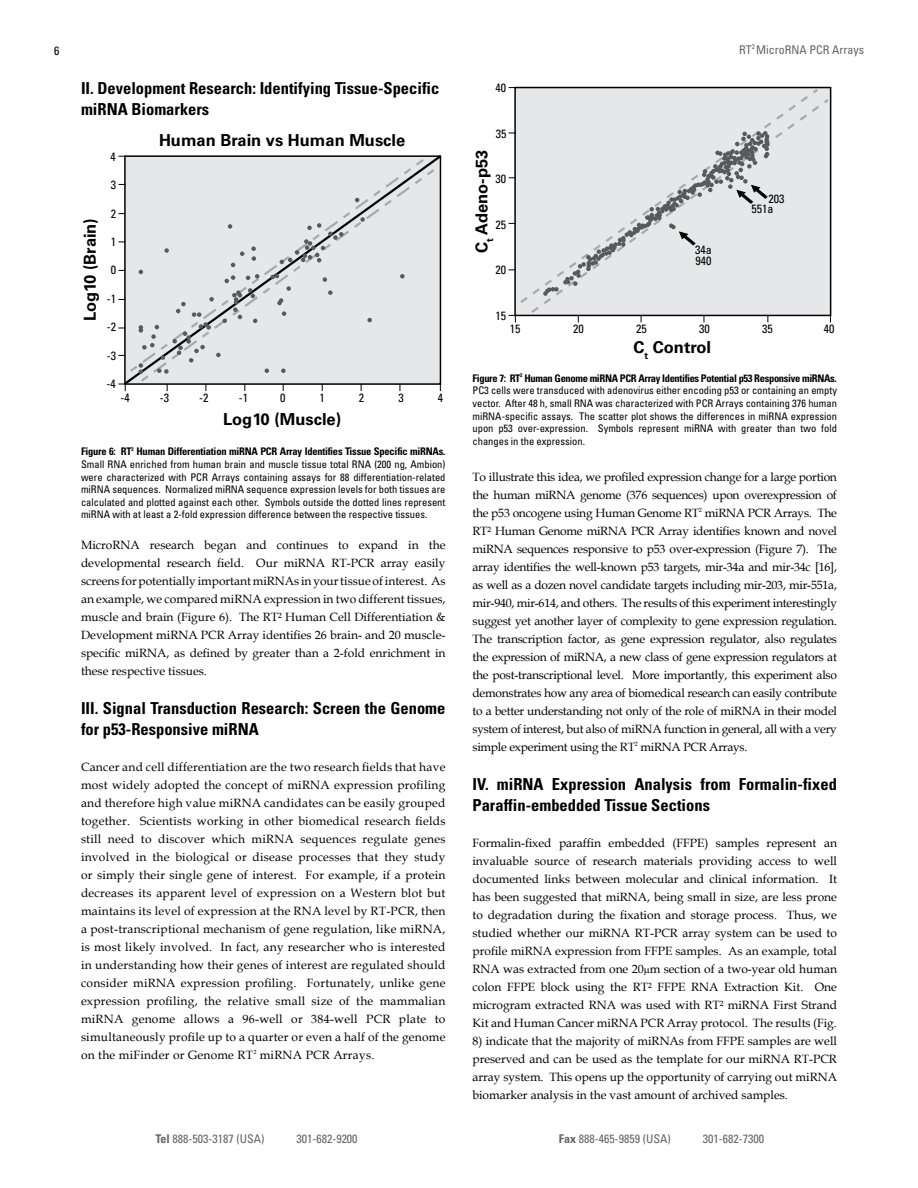
<style>
.page{position:relative;width:918px;height:1188px;background:#fff}
.page>*{position:absolute;margin:0;border:0;box-sizing:border-box;transform-origin:0 0}
.t1{font:700 condensed 16.5px/21px "Univers";color:#000}
.t2{font:700 16.5px "Univers";color:#000}
.t3{font:12px/18px "Book Antiqua";color:#000;text-align:justify}
.t4{font:condensed 12px "Univers";color:#636467}
.t5{font:condensed 12px/10.6px "Univers";color:#000}
.t6{font:condensed 10.5px/12.6px "Univers";color:#000;text-align:justify}
.t7{font:condensed 7.05px "Univers";color:#636467}
.s1{font-weight:700}
</style>
<div class="page">
<svg style="left:509px;top:315px;width:7px;height:7px"></svg>
<svg style="left:518px;top:87px;width:302px;height:218px;background:#d4d5d6"></svg>
<div style="left:529px;top:97px;width:302px;height:218px;background:#e6e7e8"></div>
<svg style="left:543px;top:131px;width:227px;height:165px;background:#dadbdc"></svg>
<svg style="left:118px;top:384px;width:8px;height:7px"></svg>
<svg style="left:122px;top:155px;width:320px;height:232px;background:#dfe0e1"></svg>
<svg style="left:139px;top:270px;width:4px;height:4px"></svg>
<svg style="left:164px;top:248px;width:5px;height:5px"></svg>
<svg style="left:228px;top:224px;width:4px;height:5px"></svg>
<svg style="left:231px;top:263px;width:4px;height:4px"></svg>
<svg style="left:240px;top:251px;width:4px;height:5px"></svg>
<svg style="left:251px;top:246px;width:5px;height:15px"></svg>
<svg style="left:355px;top:198px;width:4px;height:4px"></svg>
<svg style="left:360px;top:217px;width:5px;height:5px"></svg>
<svg style="left:280px;top:223px;width:64px;height:41px;background:#c8c9ca"></svg>
<svg style="left:270px;top:274px;width:9px;height:5px"></svg>
<svg style="left:246px;top:274px;width:13px;height:6px"></svg>
<svg style="left:225px;top:275px;width:10px;height:8px"></svg>
<svg style="left:323px;top:277px;width:4px;height:5px"></svg>
<svg style="left:400px;top:274px;width:5px;height:5px"></svg>
<svg style="left:286px;top:286px;width:5px;height:5px"></svg>
<svg style="left:328px;top:290px;width:5px;height:5px"></svg>
<svg style="left:367px;top:318px;width:5px;height:4px"></svg>
<svg style="left:277px;top:298px;width:6px;height:7px"></svg>
<svg style="left:282px;top:311px;width:4px;height:5px"></svg>
<svg style="left:248px;top:288px;width:7px;height:10px"></svg>
<svg style="left:253px;top:319px;width:4px;height:4px"></svg>
<svg style="left:265px;top:368px;width:4px;height:5px"></svg>
<svg style="left:281px;top:368px;width:5px;height:5px"></svg>
<svg style="left:139px;top:290px;width:103px;height:84px;background:#d4d5d6"></svg>
<p class="t7" style="left:752px;top:42px;width:5px">2</p>
<p class="t5" style="left:54px;top:46px;width:7px">6</p>
<p class="t4" style="left:739px;top:42px;width:126px">RT MicroRNA PCR Arrays</p>
<h1 class="t1" style="left:81px;top:78px;width:360px">II. Development Research: Identifying Tissue-Specific miRNA Biomarkers</h1>
<h1 class="t2" style="left:81px;top:321px;width:105px;rotate:-90deg">Log10 (Brain)</h1>
<p class="t5" style="left:111px;top:151px;width:7px">4</p>
<p class="t5" style="left:111px;top:179px;width:7px">3</p>
<p class="t5" style="left:111px;top:208px;width:7px">2</p>
<p class="t5" style="left:111px;top:236px;width:7px">1</p>
<p class="t5" style="left:111px;top:265px;width:7px">0</p>
<p class="t5" style="left:107px;top:293px;width:11px">-1</p>
<p class="t5" style="left:107px;top:322px;width:11px">-2</p>
<p class="t5" style="left:107px;top:350px;width:11px">-3</p>
<p class="t5" style="left:107px;top:378px;width:11px">-4</p>
<h1 class="t2" style="left:159px;top:130px;width:248px">Human Brain vs Human Muscle</h1>
<p class="t5" style="left:120px;top:392px;width:11px">-4</p>
<p class="t5" style="left:160px;top:392px;width:11px">-3</p>
<p class="t5" style="left:199px;top:392px;width:11px">-2</p>
<p class="t5" style="left:239px;top:392px;width:11px">-1</p>
<p class="t5" style="left:280px;top:392px;width:7px">0</p>
<p class="t5" style="left:320px;top:392px;width:7px">1</p>
<p class="t5" style="left:359px;top:392px;width:7px">2</p>
<p class="t5" style="left:398px;top:392px;width:7px">3</p>
<p class="t5" style="left:438px;top:392px;width:7px">4</p>
<h1 class="t2" style="left:223px;top:409px;width:120px">Log10 (Muscle)</h1>
<p class="t6" style="left:81px;top:445px;width:366px"><span class="s1">Figure 6: RT</span><sup>2</sup> <span class="s1">Human Differentiation miRNA PCR Array Identifies Tissue Specific miRNAs.<br></span>Small RNA enriched from human brain and muscle tissue total RNA (200 ng, Ambion) were characterized with PCR Arrays containing assays for 88 differentiation-related miRNA sequences. Normalized miRNA sequence expression levels for both tissues are calculated and plotted against each other. Symbols outside the dotted lines represent miRNA with at least a 2-fold expression difference between the respective tissues.</p>
<p class="t3" style="left:81px;top:536px;width:366px">MicroRNA research began and continues to expand in the developmental research field. Our miRNA RT-PCR array easily screens for potentially important miRNAs in your tissue of interest. As an example, we compared miRNA expression in two different tissues, muscle and brain (Figure 6). The RT² Human Cell Differentiation &amp; Development miRNA PCR Array identifies 26 brain- and 20 muscle&shy;specific miRNA, as defined by greater than a 2-fold enrichment in these respective tissues.</p>
<h1 class="t1" style="left:81px;top:697px;width:366px">III. Signal Transduction Research: Screen the Genome for p53-Responsive miRNA</h1>
<p class="t3" style="left:81px;top:758px;width:366px">Cancer and cell differentiation are the two research fields that have most widely adopted the concept of miRNA expression profiling and therefore high value miRNA candidates can be easily grouped together. Scientists working in other biomedical research fields still need to discover which miRNA sequences regulate genes involved in the biological or disease processes that they study or simply their single gene of interest. For example, if a protein decreases its apparent level of expression on a Western blot but maintains its level of expression at the RNA level by RT-PCR, then a post-transcriptional mechanism of gene regulation, like miRNA, is most likely involved. In fact, any researcher who is interested in understanding how their genes of interest are regulated should consider miRNA expression profiling. Fortunately, unlike gene expression profiling, the relative small size of the mammalian miRNA genome allows a 96-well or 384-well PCR plate to simultaneously profile up to a quarter or even a half of the genome on the miFinder or Genome RT<sup>2</sup> miRNA PCR Arrays.</p>
<p class="t5" style="left:495px;top:82px;width:12px">40</p>
<p class="t5" style="left:496px;top:128px;width:12px">35</p>
<p class="t5" style="left:496px;top:173px;width:12px">30</p>
<p class="t5" style="left:496px;top:219px;width:12px">25</p>
<h1 class="t2" style="left:472px;top:253px;width:104px;rotate:-90deg">C<sub>t</sub> Adeno-p53</h1>
<p class="t5" style="left:496px;top:264px;width:12px">20</p>
<p class="t5" style="left:495px;top:310px;width:12px">15</p>
<p class="t5" style="left:510px;top:323px;width:12px">15</p>
<p class="t5" style="left:573px;top:323px;width:12px">20</p>
<p class="t5" style="left:768px;top:193px;width:17px">203</p>
<p class="t5" style="left:695px;top:245px;width:18px">34a<br>940</p>
<p class="t5" style="left:751px;top:204px;width:23px">551a</p>
<p class="t5" style="left:636px;top:323px;width:12px">25</p>
<p class="t5" style="left:699px;top:323px;width:12px">30</p>
<p class="t5" style="left:762px;top:323px;width:12px">35</p>
<p class="t5" style="left:824px;top:323px;width:12px">40</p>
<h1 class="t2" style="left:634px;top:338px;width:79px">C<sub>t</sub> Control</h1>
<p class="t6" style="left:472px;top:372px;width:366px"><span class="s1">Figure 7: RT</span><sup>2</sup> <span class="s1">Human Genome miRNA PCR Array Identifies Potential p53 Responsive miRNAs.<br></span>PC3 cells were transduced with adenovirus either encoding p53 or containing an empty vector. After 48 h, small RNA was characterized with PCR Arrays containing 376 human miRNA-specific assays. The scatter plot shows the differences in miRNA expression upon p53 over-expression. Symbols represent miRNA with greater than two fold changes in the expression.</p>
<p class="t3" style="left:472px;top:467px;width:366px">To illustrate this idea, we profiled expression change for a large portion the human miRNA genome (376 sequences) upon overexpression of the p53 oncogene using Human Genome RT<sup>2</sup> miRNA PCR Arrays. The RT² Human Genome miRNA PCR Array identifies known and novel miRNA sequences responsive to p53 over-expression (Figure 7). The array identifies the well-known p53 targets, mir-34a and mir-34c [16], as well as a dozen novel candidate targets including mir-203, mir-551a, mir-940, mir-614, and others. The results of this experiment interestingly suggest yet another layer of complexity to gene expression regulation.<br>The transcription factor, as gene expression regulator, also regulates the expression of miRNA, a new class of gene expression regulators at the post-transcriptional level. More importantly, this experiment also demonstrates how any area of biomedical research can easily contribute to a better understanding not only of the role of miRNA in their model system of interest, but also of miRNA function in general, all with a very simple experiment using the RT<sup>2</sup> miRNA PCR Arrays.</p>
<h1 class="t1" style="left:472px;top:773px;width:366px">IV. miRNA Expression Analysis from Formalin-fixed<br>Paraffin-embedded Tissue Sections</h1>
<p class="t3" style="left:472px;top:833px;width:366px">Formalin-fixed paraffin embedded (FFPE) samples represent an invaluable source of research materials providing access to well documented links between molecular and clinical information. It has been suggested that miRNA, being small in size, are less prone to degradation during the fixation and storage process. Thus, we studied whether our miRNA RT-PCR array system can be used to profile miRNA expression from FFPE samples. As an example, total RNA was extracted from one 20 m section of a two-year old human colon FFPE block using the RT² FFPE RNA Extraction Kit. One microgram extracted RNA was used with RT² miRNA First Strand Kit and Human Cancer miRNA PCR Array protocol. The results (Fig.</p>
<p class="t3" style="left:472px;top:1031px;width:366px">8) indicate that the majority of miRNAs from FFPE samples are well preserved and can be used as the template for our miRNA RT-PCR array system. This opens up the opportunity of carrying out miRNA biomarker analysis in the vast amount of archived samples.</p>
<p class="t4" style="left:155px;top:1131px;width:111px"><span class="s1">Tel</span> 888-503-3187 (USA)</p>
<p class="t4" style="left:296px;top:1131px;width:63px">301-682-9200</p>
<p class="t4" style="left:559px;top:1131px;width:113px"><span class="s1">Fax</span> 888-465-9859 (USA)</p>
<p class="t4" style="left:703px;top:1131px;width:63px">301-682-7300</p>
</div>
